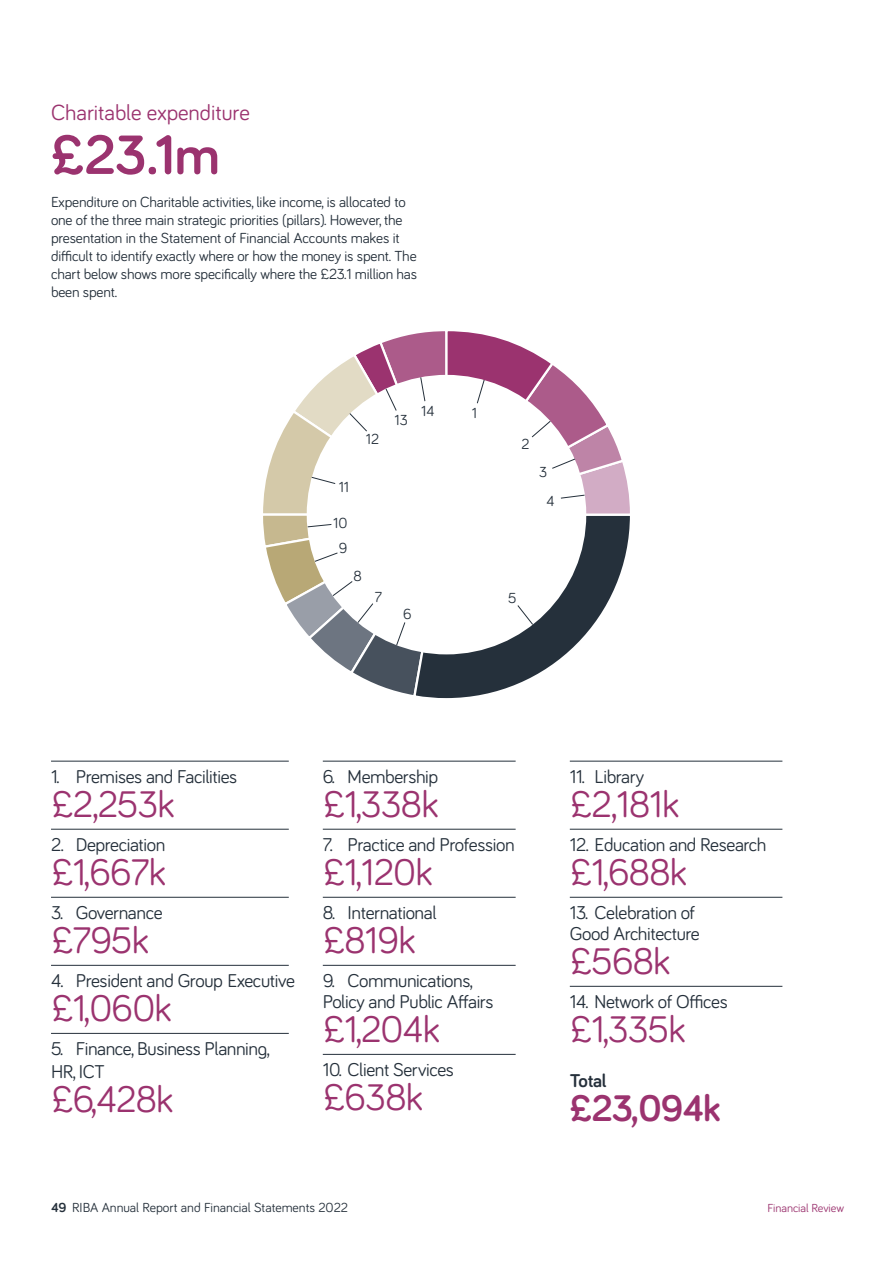
<style>
.page{position:relative;width:893px;height:1263px;background:#fff}
.page>*{position:absolute;margin:0;border:0;box-sizing:border-box;transform-origin:0 0}
.t1{font:700 57px "Bariol";color:#9b336f}
.Text{font:38.1px "Bariol";letter-spacing:-.02em;color:#9b336f}
.Text-2{font:700 38.1px "Bariol";color:#9b336f}
.ParaStyle01-Leading_Auto__Align_Left{font:22.5px "Bariol";color:#9b336f}
.Text-3{font:19.05px/23px "Bariol";letter-spacing:-.02em;color:#25303b}
.Text-4{font:700 19.05px "Bariol";letter-spacing:-.02em;color:#25303b}
.Text-5{font:15px/18px "Bariol";letter-spacing:-.01em;color:#25303b}
.Text-6{font:13.5px "Bariol";color:#25303b}
.section_title{font:12px "Bariol";letter-spacing:-.005em;color:#9b336f}
.s1{font-weight:700}
</style>
<div class="page">
<hr style="left:51px;top:761px;width:238px;height:1px;background:#25303b">
<hr style="left:51px;top:829px;width:238px;height:1px;background:#25303b">
<hr style="left:51px;top:897px;width:238px;height:1px;background:#25303b">
<hr style="left:51px;top:965px;width:238px;height:1px;background:#25303b">
<hr style="left:51px;top:1033px;width:238px;height:1px;background:#25303b">
<hr style="left:323px;top:761px;width:193px;height:1px;background:#25303b">
<hr style="left:323px;top:829px;width:193px;height:1px;background:#25303b">
<hr style="left:323px;top:897px;width:193px;height:1px;background:#25303b">
<hr style="left:323px;top:965px;width:193px;height:1px;background:#25303b">
<hr style="left:323px;top:1054px;width:193px;height:1px;background:#25303b">
<svg style="left:263px;top:331px;width:367px;height:368px"></svg>
<div style="left:331px;top:399px;width:231px;height:231px;background:#fff;border-radius:50%"></div>
<hr style="left:570px;top:761px;width:212px;height:1px;background:#25303b">
<hr style="left:570px;top:829px;width:212px;height:1px;background:#25303b">
<hr style="left:570px;top:897px;width:212px;height:1px;background:#25303b">
<hr style="left:570px;top:986px;width:212px;height:1px;background:#25303b">
<p class="ParaStyle01-Leading_Auto__Align_Left" style="left:51px;top:97px;width:200px">Charitable expenditure</p>
<p class="t1" style="left:51px;top:116px;width:170px">£23.1m</p>
<p class="Text-5" style="left:51px;top:193px;width:368px">Expenditure on Charitable activities, like income, is allocated to one of the three main strategic priorities (pillars). However, the presentation in the Statement of Financial Accounts makes it difficult to identify exactly where or how the money is spent. The chart below shows more specifically where the £23.1 million has been spent.</p>
<p class="Text-5" style="left:366px;top:429px;width:15px">12</p>
<p class="Text-5" style="left:395px;top:410px;width:15px">13</p>
<p class="Text-5" style="left:421px;top:401px;width:15px">14</p>
<p class="Text-5" style="left:339px;top:477px;width:12px">11</p>
<p class="Text-5" style="left:333px;top:513px;width:16px">10</p>
<p class="Text-5" style="left:339px;top:538px;width:10px">9</p>
<p class="Text-5" style="left:354px;top:566px;width:10px">8</p>
<p class="Text-5" style="left:375px;top:587px;width:9px">7</p>
<p class="Text-5" style="left:403px;top:604px;width:10px">6</p>
<p class="Text-5" style="left:472px;top:403px;width:7px">1</p>
<p class="Text-5" style="left:521px;top:435px;width:9px">2</p>
<p class="Text-5" style="left:539px;top:463px;width:10px">3</p>
<p class="Text-5" style="left:546px;top:491px;width:10px">4</p>
<p class="Text-5" style="left:508px;top:589px;width:10px">5</p>
<p class="Text-3" style="left:51px;top:764px;width:188px">1. Premises and Facilities</p>
<p class="Text" style="left:51px;top:778px;width:125px">£2,253k</p>
<p class="Text-3" style="left:51px;top:832px;width:116px">2. Depreciation</p>
<p class="Text" style="left:51px;top:846px;width:116px">£1,667k</p>
<p class="Text-3" style="left:51px;top:900px;width:113px">3. Governance</p>
<p class="Text" style="left:51px;top:914px;width:99px">£795k</p>
<p class="Text-3" style="left:51px;top:968px;width:245px">4. President and Group Executive</p>
<p class="Text" style="left:51px;top:982px;width:122px">£1,060k</p>
<p class="Text-3" style="left:51px;top:1036px;width:220px">5. Finance, Business Planning,<br>HR, ICT</p>
<p class="Text" style="left:51px;top:1073px;width:124px">£6,428k</p>
<p class="Text-3" style="left:323px;top:764px;width:117px">6. Membership</p>
<p class="Text" style="left:323px;top:778px;width:117px">£1,338k</p>
<p class="Text-3" style="left:323px;top:832px;width:193px">7. Practice and Profession</p>
<p class="Text" style="left:323px;top:846px;width:111px">£1,120k</p>
<p class="Text-3" style="left:323px;top:900px;width:115px">8. International</p>
<p class="Text" style="left:323px;top:914px;width:94px">£819k</p>
<p class="Text-3" style="left:323px;top:968px;width:152px">9. Communications,</p>
<p class="Text-3" style="left:323px;top:989px;width:172px">Policy and Public Affairs</p>
<p class="Text" style="left:323px;top:1003px;width:119px">£1,204k</p>
<p class="Text-3" style="left:323px;top:1057px;width:133px">10. Client Services</p>
<p class="Text" style="left:323px;top:1071px;width:102px">£638k</p>
<p class="Text-3" style="left:570px;top:764px;width:76px">11. Library</p>
<p class="Text" style="left:570px;top:778px;width:111px">£2,181k</p>
<p class="Text-3" style="left:570px;top:832px;width:198px">12. Education and Research</p>
<p class="Text" style="left:570px;top:846px;width:119px">£1,688k</p>
<p class="Text-3" style="left:570px;top:900px;width:127px">13. Celebration of</p>
<p class="Text-3" style="left:570px;top:921px;width:132px">Good Architecture</p>
<p class="Text" style="left:570px;top:935px;width:102px">£568k</p>
<p class="Text-3" style="left:570px;top:989px;width:159px">14. Network of Offices</p>
<p class="Text" style="left:570px;top:1003px;width:117px">£1,335k</p>
<p class="Text-4" style="left:570px;top:1067px;width:38px">Total</p>
<p class="Text-2" style="left:570px;top:1082px;width:152px">£23,094k</p>
<p class="Text-6" style="left:51px;top:1198px;width:299px"><span class="s1">49</span> RIBA Annual Report and Financial Statements 2022</p>
<p class="section_title" style="left:767px;top:1200px;width:78px">Financial Review</p>
</div>
